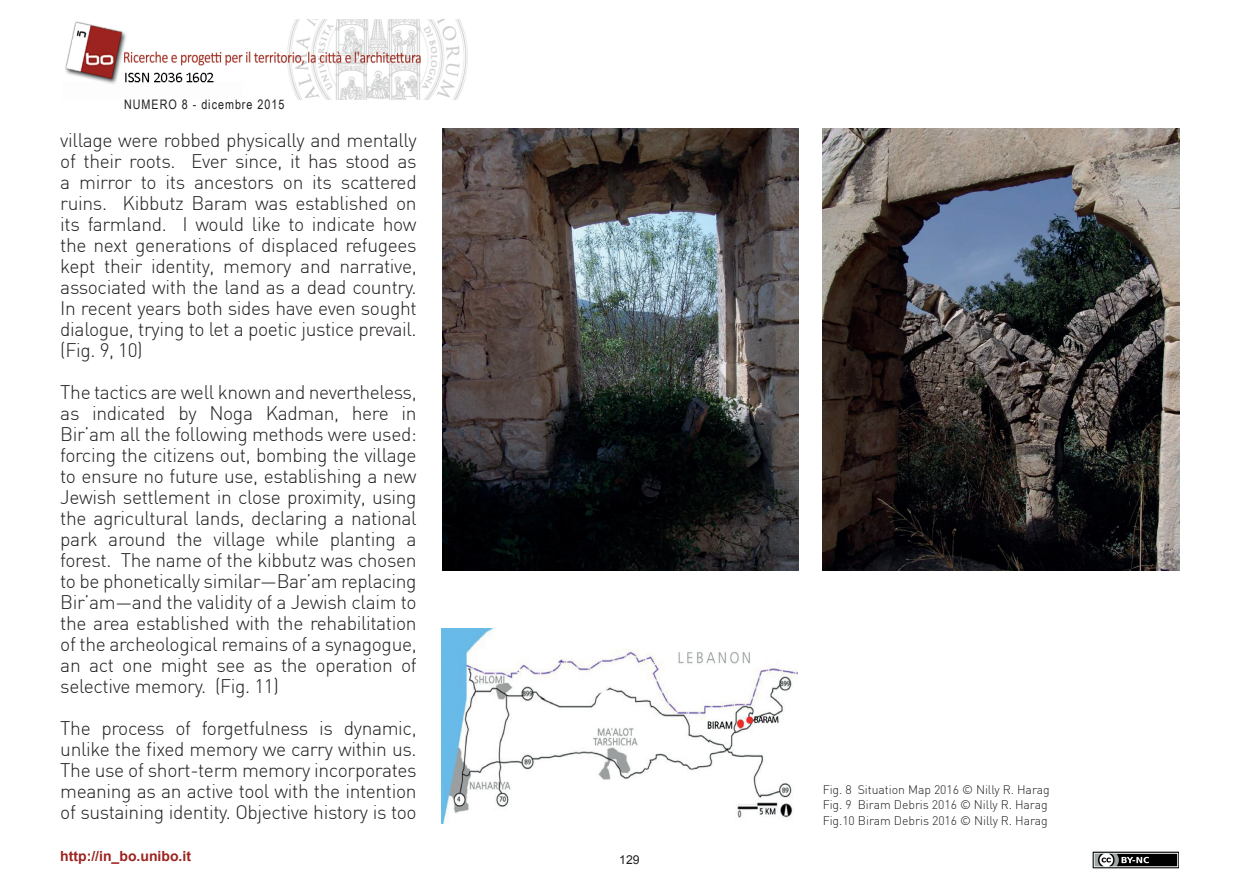
<style>
.page{position:relative;width:1241px;height:893px;background:#fff}
.page>*{position:absolute;margin:0;border:0;box-sizing:border-box;transform-origin:0 0}
.t1{font:300 19.25px/21px "DIN";letter-spacing:-.02em;color:#231f20;text-align:justify}
.t2{font:700 14px "Arial";color:#9c231f}
.t3{font:13.12px "Arial Narrow";letter-spacing:.075em;color:#231f20}
.t4{font:300 12.25px/15.8px "DIN";letter-spacing:-.005em;color:#231f20}
.t5{font:12.25px "Arial";color:#231f20}
</style>
<div class="page">
<img style="left:65px;top:19px;width:403px;height:80px">
<img style="left:1092px;top:851px;width:86px;height:17px">
<img style="left:822px;top:128px;width:356px;height:443px">
<img style="left:442px;top:128px;width:356px;height:443px">
<img style="left:441px;top:629px;width:356px;height:194px">
<p class="t3" style="left:124px;top:95px;width:162px">NUMERO 8 - dicembre 2015</p>
<p class="t1" style="left:60px;top:129px;width:358px">village were robbed physically and mentally of their roots. Ever since, it has stood as a mirror to its ancestors on its scattered ruins. Kibbutz Baram was established on its farmland. I would like to indicate how the next generations of displaced refugees kept their identity, memory and narrative, associated with the land as a dead country.<br>In recent years both sides have even sought dialogue, trying to let a poetic justice prevail. (Fig. 9, 10)</p>
<p class="t1" style="left:60px;top:381px;width:358px">The tactics are well known and nevertheless, as indicated by Noga Kadman, here in Bir’am all the following methods were used: forcing the citizens out, bombing the village to ensure no future use, establishing a new Jewish settlement in close proximity, using the agricultural lands, declaring a national park around the village while planting a forest. The name of the kibbutz was chosen to be phonetically similar—Bar’am replacing Bir’am—and the validity of a Jewish claim to the area established with the rehabilitation of the archeological remains of a synagogue, an act one might see as the operation of selective memory. (Fig. 11)</p>
<p class="t1" style="left:60px;top:717px;width:358px">The process of forgetfulness is dynamic, unlike the fixed memory we carry within us.<br>The use of short-term memory incorporates meaning as an active tool with the intention of sustaining identity. Objective history is too</p>
<p class="t2" style="left:60px;top:847px;width:132px">http://in_bo.unibo.it</p>
<p class="t5" style="left:619px;top:851px;width:22px">129</p>
<p class="t4" style="left:822px;top:781px;width:228px">Fig. 8 Situation Map 2016 © Nilly R. Harag<br>Fig. 9 Biram Debris 2016 © Nilly R. Harag<br>Fig.10 Biram Debris 2016 © Nilly R. Harag</p>
</div>
